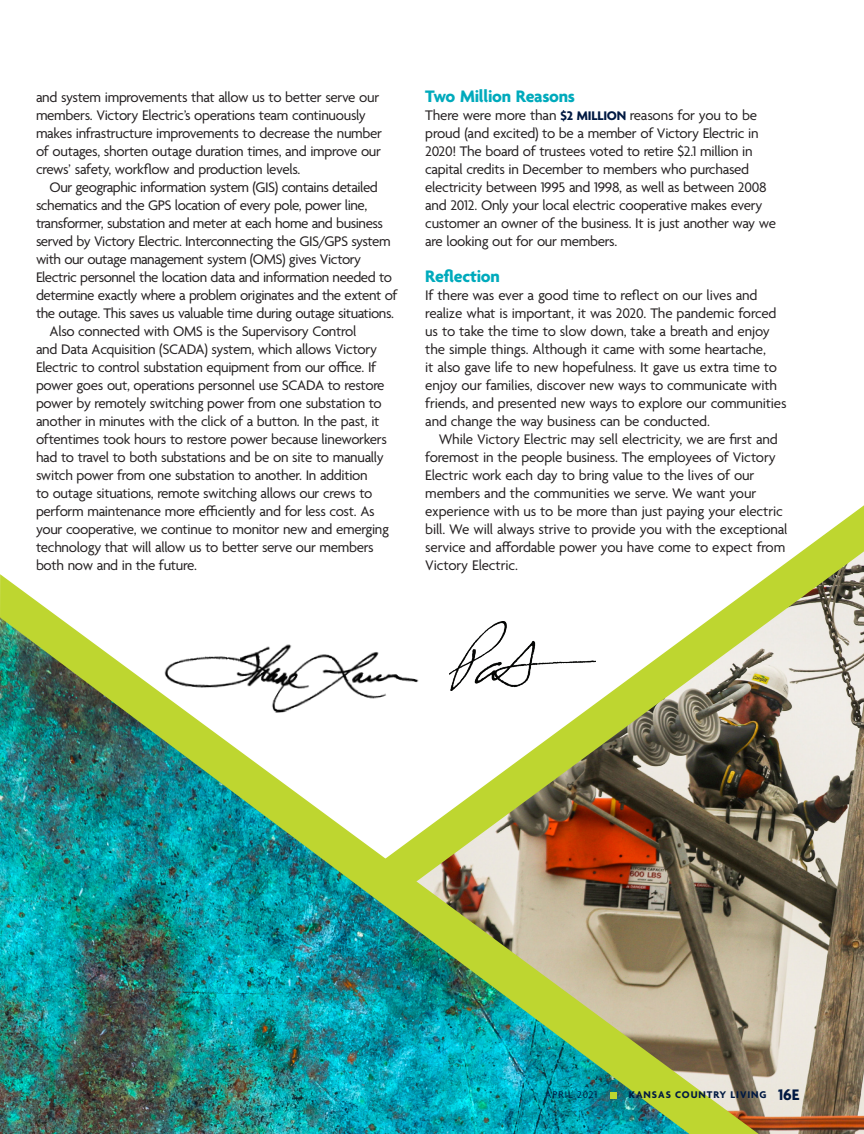
<style>
.page{position:relative;width:864px;height:1134px;background:#fff}
.page>*{position:absolute;margin:0;border:0;box-sizing:border-box;transform-origin:0 0}
.Subhead{font:700 18px "Agenda";letter-spacing:-.015em;color:#00aabc}
.Co-op_Text{font:15px/18px "Agenda";letter-spacing:-.02em;color:#231f20}
.Co-op_Text_no_inden{font:15px/18px "Agenda";letter-spacing:-.02em;color:#231f20}
.t1{font:700 10.5px "Agenda";letter-spacing:.09em;color:#001942}
.t2{font:10.5px "Agenda";letter-spacing:.09em;color:#001942}
.s1{font-weight:700;font-size:13.5px;color:#001942}
.s2{font-size:16.5px}
</style>
<div class="page">
<img style="left:777px;top:980px;width:87px;height:154px">
<svg style="left:771px;top:505px;width:93px;height:475px;background:#b6b297"></svg>
<svg style="left:0;top:574px;width:777px;height:560px"></svg>
<img style="left:0;top:617px;width:707px;height:517px">
<img style="left:162px;top:634px;width:259px;height:85px">
<img style="left:449px;top:622px;width:146px;height:69px">
<div style="left:610px;top:1092px;width:7px;height:7px;background:#bed630"></div>
<p class="Co-op_Text_no_inden" style="left:36px;top:89px;width:348px">and system improvements that allow us to better serve our members. Victory Electric’s operations team continuously makes infrastructure improvements to decrease the number of outages, shorten outage duration times, and improve our crews’ safety, workflow and production levels.</p>
<p class="Co-op_Text" style="left:36px;top:179px;width:363px;text-indent:14px">Our geographic information system (GIS) contains detailed schematics and the GPS location of every pole, power line, transformer, substation and meter at each home and business served by Victory Electric. Interconnecting the GIS/GPS system with our outage management system (OMS) gives Victory Electric personnel the location data and information needed to determine exactly where a problem originates and the extent of the outage. This saves us valuable time during outage situations.</p>
<p class="Co-op_Text" style="left:36px;top:323px;width:355px;text-indent:14px">Also connected with OMS is the Supervisory Control<br>and Data Acquisition (SCADA) system, which allows Victory Electric to control substation equipment from our office. If power goes out, operations personnel use SCADA to restore power by remotely switching power from one substation to another in minutes with the click of a button. In the past, it oftentimes took hours to restore power because lineworkers had to travel to both substations and be on site to manually switch power from one substation to another. In addition<br>to outage situations, remote switching allows our crews to perform maintenance more efficiently and for less cost. As your cooperative, we continue to monitor new and emerging technology that will allow us to better serve our members both now and in the future.</p>
<p class="Subhead" style="left:425px;top:87px;width:151px">Two Million Reasons</p>
<p class="Co-op_Text_no_inden" style="left:425px;top:107px;width:352px">There were more than <span class="s1">$2 MILLION</span> reasons for you to be proud (and excited) to be a member of Victory Electric in 2020! The board of trustees voted to retire $2.1 million in capital credits in December to members who purchased electricity between 1995 and 1998, as well as between 2008 and 2012. Only your local electric cooperative makes every customer an owner of the business. It is just another way we are looking out for our members.</p>
<p class="Subhead" style="left:425px;top:267px;width:76px">Reflection</p>
<p class="Co-op_Text_no_inden" style="left:425px;top:287px;width:363px">If there was ever a good time to reflect on our lives and realize what is important, it was 2020. The pandemic forced us to take the time to slow down, take a breath and enjoy the simple things. Although it came with some heartache,<br>it also gave life to new hopefulness. It gave us extra time to enjoy our families, discover new ways to communicate with friends, and presented new ways to explore our communities and change the way business can be conducted.</p>
<p class="Co-op_Text" style="left:425px;top:431px;width:364px;text-indent:14px">While Victory Electric may sell electricity, we are first and foremost in the people business. The employees of Victory Electric work each day to bring value to the lives of our members and the communities we serve. We want your experience with us to be more than just paying your electric bill. We will always strive to provide you with the exceptional service and affordable power you have come to expect from Victory Electric.</p>
<p class="t2" style="left:545px;top:1089px;width:54px">APRIL 2021</p>
<p class="t1" style="left:629px;top:1089px;width:172px">KANSAS COUNTRY LIVING <span class="s2">16E</span></p>
</div>
